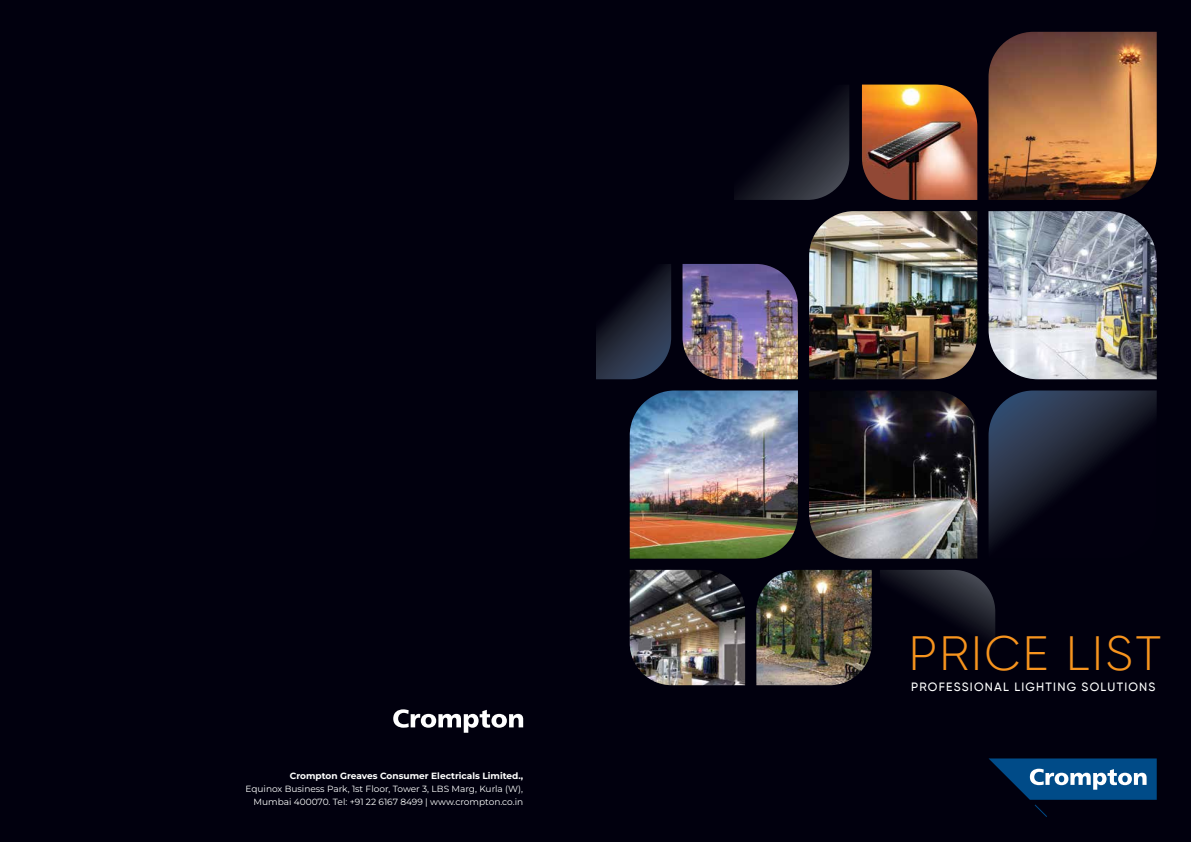
<style>
.page{position:relative;width:1191px;height:842px;background:#fff}
.page>*{position:absolute;margin:0;border:0;box-sizing:border-box;transform-origin:0 0}
.t1{font:300 48px "Gilroy";letter-spacing:.05em;color:#f7941e}
.t2{font:500 12px "Gilroy";letter-spacing:.1em;color:#fff}
.t3{font:9px/12.8px "Montserrat";color:#fff;text-align:right}
.t4{font:700 9px "Montserrat";color:#fff}
</style>
<div class="page">
<div style="left:595px;top:0;width:596px;height:842px;background:#01000e"></div>
<img style="left:809px;top:211px;width:168px;height:168px">
<svg style="left:988px;top:390px;width:168px;height:158px"></svg>
<img style="left:809px;top:390px;width:168px;height:169px">
<img style="left:988px;top:211px;width:168px;height:168px">
<img style="left:630px;top:390px;width:168px;height:169px">
<img style="left:862px;top:85px;width:115px;height:115px">
<img style="left:682px;top:264px;width:116px;height:115px">
<img style="left:756px;top:570px;width:115px;height:115px">
<svg style="left:734px;top:86px;width:115px;height:114px"></svg>
<svg style="left:596px;top:264px;width:75px;height:115px"></svg>
<svg style="left:880px;top:570px;width:115px;height:71px"></svg>
<img style="left:630px;top:570px;width:115px;height:115px">
<img style="left:988px;top:32px;width:168px;height:168px">
<div style="left:0;top:0;width:595px;height:842px;background:#01000e"></div>
<svg style="left:988px;top:758px;width:168px;height:59px"></svg>
<svg style="left:393px;top:709px;width:130px;height:24px"></svg>
<p class="t4" style="left:290px;top:770px;width:235px">Crompton Greaves Consumer Electricals Limited.,</p>
<p class="t3" style="left:245px;top:782px;width:279px">Equinox Business Park, 1st Floor, Tower 3, LBS Marg, Kurla (W),<br>Mumbai 400070. Tel: +91 22 6167 8499 | www.crompton.co.in</p>
<h1 class="t1" style="left:908px;top:624px;width:254px">PRICE LIST</h1>
<h2 class="t2" style="left:911px;top:680px;width:246px">PROFESSIONAL LIGHTING SOLUTIONS</h2>
</div>
